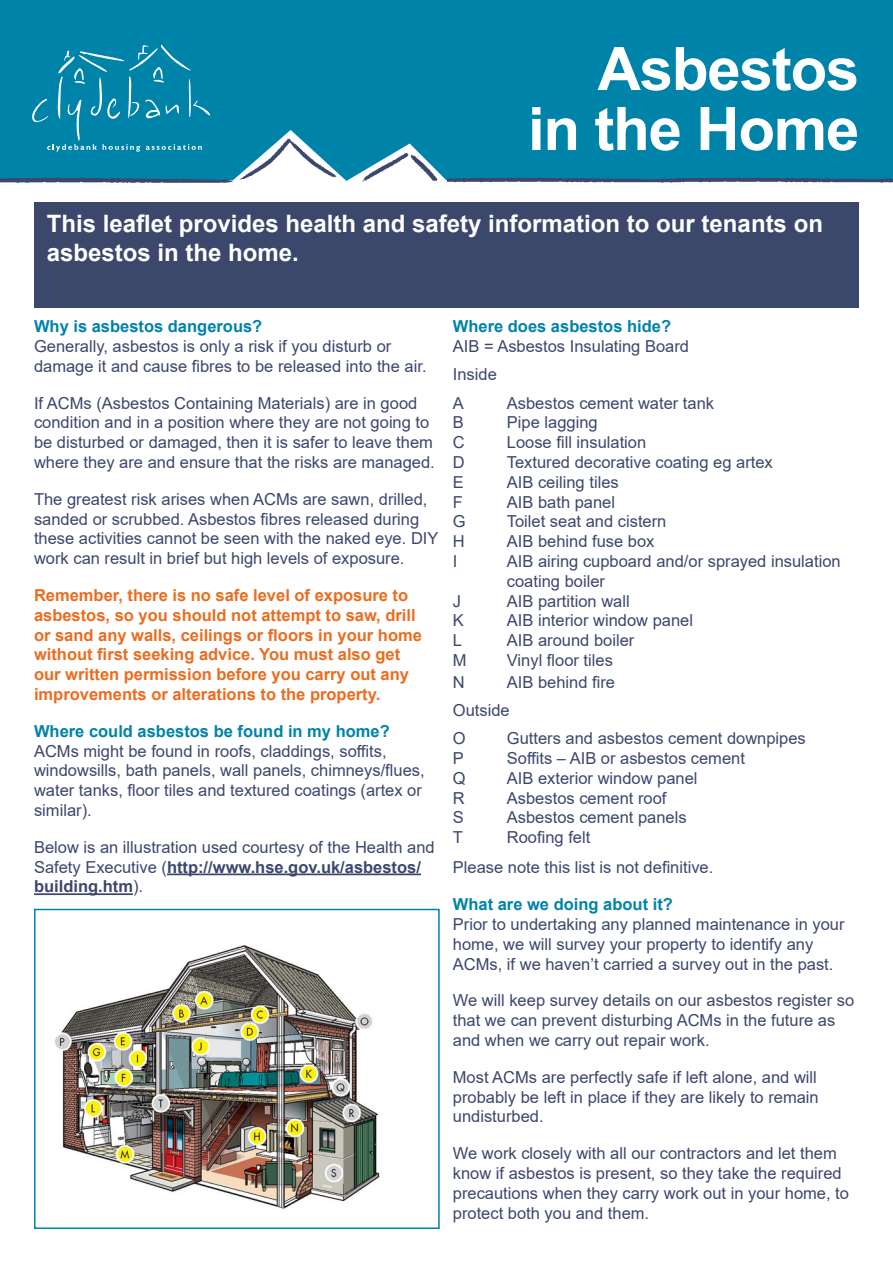
<style>
.page{position:relative;width:893px;height:1263px;background:#fff}
.page>*{position:absolute;margin:0;border:0;box-sizing:border-box;transform-origin:0 0}
.t1{font:700 60px/60px "Arial";letter-spacing:-.02em;color:#fff;text-align:right}
.t2{font:700 24px/28.8px "Arial";color:#fff}
.t3{font:16.5px/19.8px "Arial";color:#3c476c}
.t4{font:700 16.5px/19.8px "Arial";color:#ea6d1f}
.t5{font:700 16.5px "Arial";color:#0083a9}
.s1{font-weight:700}
</style>
<div class="page">
<div style="left:34px;top:202px;width:825px;height:106px;background:#3c476c"></div>
<div style="left:0;top:0;width:893px;height:181px;background:#0083a9"></div>
<img style="left:0;top:126px;width:441px;height:57px">
<svg style="left:29px;top:45px;width:181px;height:107px;background:#148caf"></svg>
<img style="left:680px;top:138px;width:213px;height:45px">
<img style="left:448px;top:138px;width:232px;height:45px">
<hr style="left:167px;top:873px;width:254px;height:2px;background:#3c476c">
<hr style="left:34px;top:893px;width:99px;height:2px;background:#3c476c">
<img style="left:54px;top:945px;width:326px;height:264px">
<div style="left:34px;top:909px;width:406px;height:320px;border:2px solid #0083a9"></div>
<p class="t1" style="left:528px;top:40px;width:333px">Asbestos<br>in the Home</p>
<p class="t2" style="left:47px;top:210px;width:778px">This leaflet provides health and safety information to our tenants on asbestos in the home.</p>
<p class="t5" style="left:34px;top:315px;width:230px">Why is asbestos dangerous?</p>
<p class="t3" style="left:34px;top:336px;width:394px">Generally, asbestos is only a risk if you disturb or damage it and cause fibres to be released into the air.</p>
<p class="t3" style="left:34px;top:393px;width:402px">If ACMs (Asbestos Containing Materials) are in good condition and in a position where they are not going to be disturbed or damaged, then it is safer to leave them where they are and ensure that the risks are managed.</p>
<p class="t3" style="left:34px;top:489px;width:406px">The greatest risk arises when ACMs are sawn, drilled, sanded or scrubbed. Asbestos fibres released during these activities cannot be seen with the naked eye. DIY work can result in brief but high levels of exposure.</p>
<p class="t4" style="left:34px;top:585px;width:389px">Remember, there is no safe level of exposure to asbestos, so you should not attempt to saw, drill or sand any walls, ceilings or floors in your home without first seeking advice. You must also get our written permission before you carry out any improvements or alterations to the property.</p>
<p class="t5" style="left:34px;top:719px;width:357px">Where could asbestos be found in my home?</p>
<p class="t3" style="left:34px;top:741px;width:392px">ACMs might be found in roofs, claddings, soffits, windowsills, bath panels, wall panels, chimneys/flues, water tanks, floor tiles and textured coatings (artex or similar).</p>
<p class="t3" style="left:34px;top:837px;width:402px">Below is an illustration used courtesy of the Health and<br>Safety Executive (<span class="s1">http://www.hse.gov.uk/asbestos/ building.htm</span>).</p>
<p class="t5" style="left:453px;top:315px;width:220px">Where does asbestos hide?</p>
<p class="t3" style="left:453px;top:336px;width:238px">AIB = Asbestos Insulating Board</p>
<p class="t3" style="left:453px;top:364px;width:46px">Inside</p>
<p class="t3" style="left:453px;top:393px;width:13px">A</p>
<p class="t3" style="left:507px;top:393px;width:209px">Asbestos cement water tank</p>
<p class="t3" style="left:453px;top:412px;width:13px">B</p>
<p class="t3" style="left:507px;top:412px;width:92px">Pipe lagging</p>
<p class="t3" style="left:453px;top:432px;width:13px">C</p>
<p class="t3" style="left:507px;top:432px;width:141px">Loose fill insulation</p>
<p class="t3" style="left:453px;top:452px;width:13px">D</p>
<p class="t3" style="left:507px;top:452px;width:267px">Textured decorative coating eg artex</p>
<p class="t3" style="left:453px;top:472px;width:13px">E</p>
<p class="t3" style="left:507px;top:472px;width:113px">AIB ceiling tiles</p>
<p class="t3" style="left:453px;top:492px;width:12px">F</p>
<p class="t3" style="left:507px;top:492px;width:110px">AIB bath panel</p>
<p class="t3" style="left:453px;top:511px;width:14px">G</p>
<p class="t3" style="left:507px;top:511px;width:161px">Toilet seat and cistern</p>
<p class="t3" style="left:453px;top:531px;width:13px">H</p>
<p class="t3" style="left:507px;top:531px;width:149px">AIB behind fuse box</p>
<p class="t3" style="left:453px;top:551px;width:6px">I</p>
<p class="t3" style="left:507px;top:551px;width:335px">AIB airing cupboard and/or sprayed insulation coating boiler</p>
<p class="t3" style="left:453px;top:591px;width:10px">J</p>
<p class="t3" style="left:507px;top:591px;width:124px">AIB partition wall</p>
<p class="t3" style="left:453px;top:610px;width:13px">K</p>
<p class="t3" style="left:507px;top:610px;width:188px">AIB interior window panel</p>
<p class="t3" style="left:453px;top:630px;width:11px">L</p>
<p class="t3" style="left:507px;top:630px;width:129px">AIB around boiler</p>
<p class="t3" style="left:453px;top:650px;width:15px">M</p>
<p class="t3" style="left:507px;top:650px;width:108px">Vinyl floor tiles</p>
<p class="t3" style="left:453px;top:672px;width:13px">N</p>
<p class="t3" style="left:507px;top:672px;width:110px">AIB behind fire</p>
<p class="t3" style="left:453px;top:700px;width:58px">Outside</p>
<p class="t3" style="left:453px;top:728px;width:14px">O</p>
<p class="t3" style="left:507px;top:728px;width:300px">Gutters and asbestos cement downpipes</p>
<p class="t3" style="left:453px;top:748px;width:13px">P</p>
<p class="t3" style="left:507px;top:748px;width:240px">Soffits – AIB or asbestos cement</p>
<p class="t3" style="left:453px;top:768px;width:14px">Q</p>
<p class="t3" style="left:507px;top:768px;width:192px">AIB exterior window panel</p>
<p class="t3" style="left:453px;top:788px;width:13px">R</p>
<p class="t3" style="left:507px;top:788px;width:161px">Asbestos cement roof</p>
<p class="t3" style="left:453px;top:808px;width:13px">S</p>
<p class="t3" style="left:507px;top:808px;width:181px">Asbestos cement panels</p>
<p class="t3" style="left:453px;top:827px;width:12px">T</p>
<p class="t3" style="left:507px;top:827px;width:85px">Roofing felt</p>
<p class="t3" style="left:453px;top:857px;width:262px">Please note this list is not definitive.</p>
<p class="t5" style="left:453px;top:893px;width:222px">What are we doing about it?</p>
<p class="t3" style="left:453px;top:914px;width:393px">Prior to undertaking any planned maintenance in your home, we will survey your property to identify any<br>ACMs, if we haven’t carried a survey out in the past.</p>
<p class="t3" style="left:453px;top:990px;width:403px">We will keep survey details on our asbestos register so that we can prevent disturbing ACMs in the future as and when we carry out repair work.</p>
<p class="t3" style="left:453px;top:1067px;width:367px;text-align:justify">Most ACMs are perfectly safe if left alone, and will probably be left in place if they are likely to remain undisturbed.</p>
<p class="t3" style="left:453px;top:1143px;width:398px">We work closely with all our contractors and let them know if asbestos is present, so they take the required precautions when they carry work out in your home, to protect both you and them.</p>
</div>
